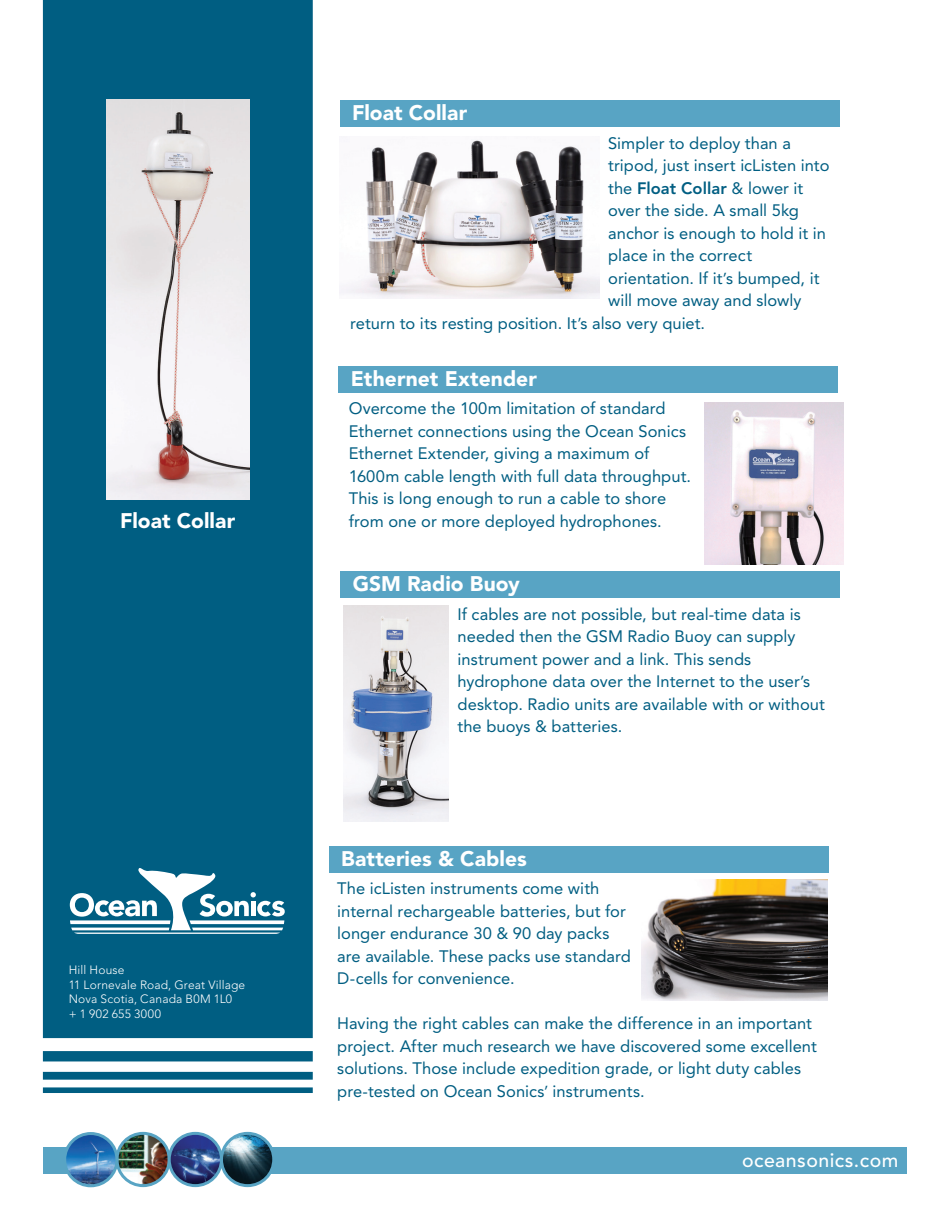
<style>
.page{position:relative;width:945px;height:1215px;background:#fff}
.page>*{position:absolute;margin:0;border:0;box-sizing:border-box;transform-origin:0 0}
.t1{font:900 21px "Avenir LT Std";letter-spacing:.005em;color:#fff}
.t2{font:500 19.5px "Avenir LT Std";letter-spacing:.025em;color:#fff}
.t3{font:16.5px/22.5px "Avenir LT Std";letter-spacing:.005em;color:#005e82}
.t4{font:300 12px/14.4px "Avenir LT Std";letter-spacing:.015em;color:#fff}
.s1{font-weight:800}
.s2{font-family:"Myriad Pro"}
</style>
<div class="page">
<div style="left:250px;top:1148px;width:657px;height:26px;background:#58a4c4"></div>
<div style="left:43px;top:1148px;width:54px;height:26px;background:#58a4c4"></div>
<svg style="left:43px;top:1051px;width:270px;height:10px;background:#025f83"></svg>
<svg style="left:43px;top:1072px;width:270px;height:8px;background:#0b6487"></svg>
<div style="left:43px;top:0;width:270px;height:1038px;background:#005e82"></div>
<svg style="left:43px;top:1087px;width:270px;height:6px;background:#13698b"></svg>
<img style="left:117px;top:1133px;width:52px;height:53px;border-radius:26px">
<div style="left:115px;top:1132px;width:56px;height:55px;border:3px solid #58a4c4;border-radius:50%"></div>
<img style="left:65px;top:1134px;width:52px;height:52px;border-radius:26px">
<div style="left:63px;top:1132px;width:55px;height:55px;border:3px solid #58a4c4;border-radius:50%"></div>
<img style="left:221px;top:1133px;width:53px;height:53px;border-radius:26px">
<div style="left:220px;top:1132px;width:55px;height:55px;border:3px solid #58a4c4;border-radius:50%"></div>
<img style="left:169px;top:1133px;width:53px;height:53px;border-radius:26px">
<div style="left:168px;top:1132px;width:55px;height:55px;border:3px solid #58a4c4;border-radius:50%"></div>
<svg style="left:70px;top:868px;width:215px;height:66px"></svg>
<div style="left:340px;top:100px;width:499px;height:27px;background:#58a4c4"></div>
<div style="left:338px;top:366px;width:500px;height:27px;background:#58a4c4"></div>
<div style="left:340px;top:571px;width:500px;height:27px;background:#58a4c4"></div>
<div style="left:329px;top:846px;width:500px;height:27px;background:#58a4c4"></div>
<img style="left:641px;top:879px;width:186px;height:121px">
<img style="left:340px;top:140px;width:259px;height:159px">
<img style="left:704px;top:402px;width:139px;height:162px">
<img style="left:343px;top:606px;width:106px;height:216px">
<img style="left:107px;top:100px;width:142px;height:400px">
<p class="t1" style="left:120px;top:508px;width:117px">Float Collar</p>
<p class="t4" style="left:69px;top:963px;width:178px">Hill House<br>11 Lornevale Road, Great Village<br>Nova Scotia, Canada B0M 1L0<br>+ 1 902 655 3000</p>
<p class="t1" style="left:352px;top:100px;width:117px">Float Collar</p>
<p class="t3" style="left:608px;top:132px;width:184px">Simpler to deploy than a</p>
<p class="t3" style="left:608px;top:154px;width:223px">tripod, just insert icListen into</p>
<p class="t3" style="left:608px;top:177px;width:197px">the <span class="s1">Float Collar</span> &amp; lower it</p>
<p class="t3" style="left:608px;top:199px;width:192px">over the side. A small 5kg</p>
<p class="t3" style="left:608px;top:222px;width:219px">anchor is enough to hold it in</p>
<p class="t3" style="left:608px;top:244px;width:146px">place in the correct</p>
<p class="t3" style="left:608px;top:267px;width:213px">orientation. If it<span class="s2">’</span>s bumped, it</p>
<p class="t3" style="left:608px;top:289px;width:195px">will move away and slowly</p>
<p class="t3" style="left:350px;top:312px;width:357px">return to its resting position. It<span class="s2">’</span>s also very quiet.</p>
<p class="t1" style="left:351px;top:366px;width:188px">Ethernet Extender</p>
<p class="t3" style="left:349px;top:397px;width:344px">Overcome the 100m limitation of standard Ethernet connections using the Ocean Sonics Ethernet Extender, giving a maximum of 1600m cable length with full data throughput.<br>This is long enough to run a cable to shore from one or more deployed hydrophones.</p>
<p class="t1" style="left:353px;top:571px;width:168px">GSM Radio Buoy</p>
<p class="t3" style="left:458px;top:603px;width:369px">If cables are not possible, but real-time data is needed then the GSM Radio Buoy can supply instrument power and a link. This sends hydrophone data over the Internet to the user<span class="s2">’</span>s desktop. Radio units are available with or without the buoys &amp; batteries.</p>
<p class="t1" style="left:341px;top:846px;width:187px">Batteries &amp; Cables</p>
<p class="t3" style="left:337px;top:878px;width:295px">The icListen instruments come with internal rechargeable batteries, but for longer endurance 30 &amp; 90 day packs are available. These packs use standard D-cells for convenience.</p>
<p class="t3" style="left:337px;top:1013px;width:481px">Having the right cables can make the difference in an important project. After much research we have discovered some excellent solutions. Those include expedition grade, or light duty cables pre-tested on Ocean Sonics<span class="s2">’</span> instruments.</p>
<p class="t2" style="left:742px;top:1149px;width:158px">oceansonics.com</p>
</div>
